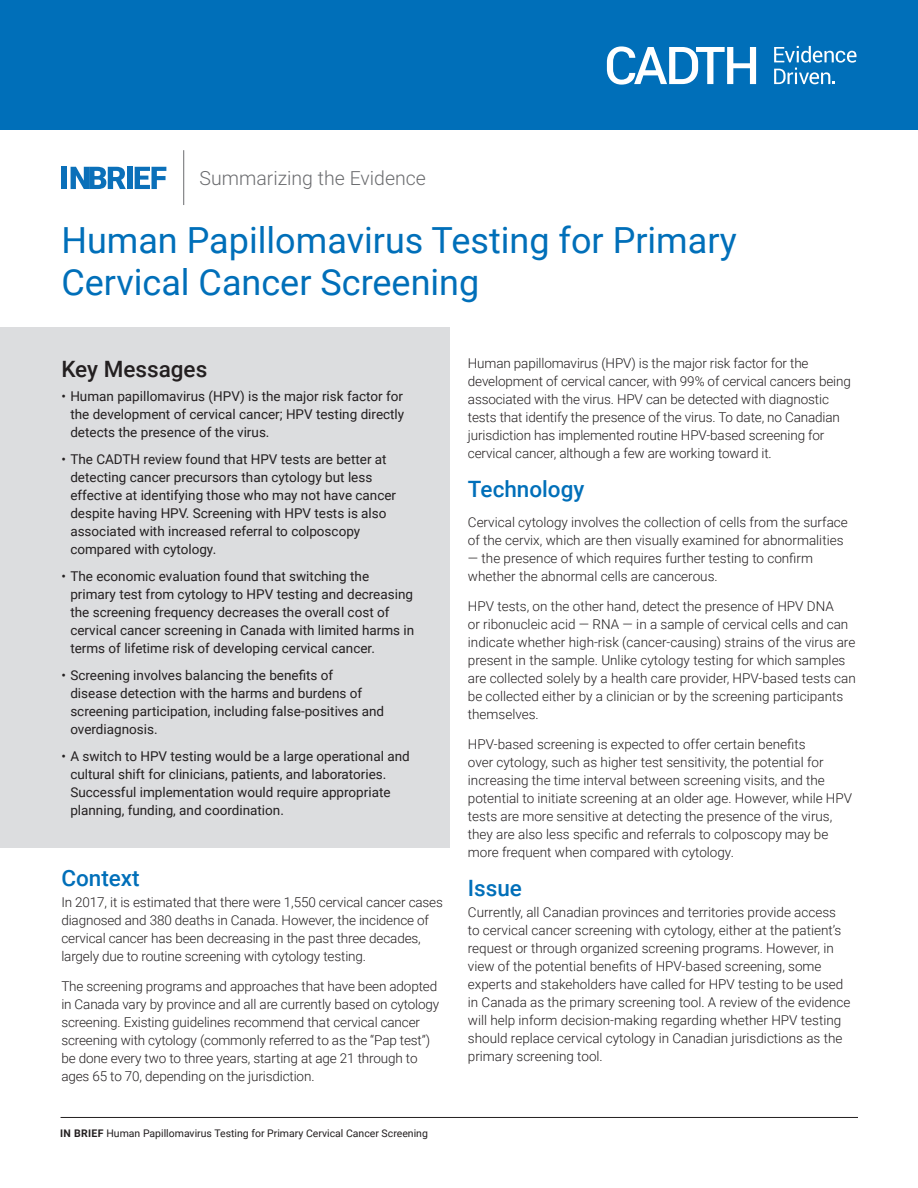
<style>
.page{position:relative;width:918px;height:1188px;background:#fff}
.page>*{position:absolute;margin:0;border:0;box-sizing:border-box;transform-origin:0 0}
.Doc_Title{font:36px/42px "Roboto";color:#006fb9}
.Heading{font:500 22.5px "Roboto";color:#006fb9}
.Key_Messages{font:500 22.5px "Roboto";color:#231f20}
.t1{font:300 19.5px "Roboto";color:#6c6d70}
.t2{font:300 13.5px/18px "Roboto";color:#231f20}
.t3{font:13.5px/18px "Roboto";color:#231f20}
.t4{font:10.5px "Roboto";color:#231f20}
.s1{font-weight:700}
</style>
<div class="page">
<hr style="left:61px;top:1117px;width:797px;height:1px;background:#231f20">
<div style="left:0;top:327px;width:450px;height:520px;background:#dcdddf"></div>
<div style="left:127px;top:167px;width:5px;height:22px;background:#0b70b9"></div>
<svg style="left:135px;top:167px;width:31px;height:22px"></svg>
<div style="left:61px;top:167px;width:6px;height:22px;background:#0b70b9"></div>
<svg style="left:71px;top:167px;width:55px;height:22px"></svg>
<hr style="left:183px;top:150px;width:1px;height:55px;background:#6c6d70">
<div style="left:0;top:0;width:918px;height:130px;background:#006fb9"></div>
<svg style="left:607px;top:46px;width:249px;height:39px"></svg>
<p class="t1" style="left:200px;top:164px;width:228px">Summarizing the Evidence</p>
<p class="Doc_Title" style="left:61px;top:217px;width:677px">Human Papillomavirus Testing for Primary<br>Cervical Cancer Screening</p>
<p class="Key_Messages" style="left:61px;top:353px;width:148px">Key Messages</p>
<p class="t3" style="left:70px;top:387px;width:335px;text-align:justify;text-indent:-9px">• Human papillomavirus (HPV) is the major risk factor for the development of cervical cancer; HPV testing directly detects the presence of the virus.</p>
<p class="t3" style="left:70px;top:450px;width:327px;text-indent:-9px">• The CADTH review found that HPV tests are better at detecting cancer precursors than cytology but less effective at identifying those who may not have cancer despite having HPV. Screening with HPV tests is also associated with increased referral to colposcopy compared with cytology.</p>
<p class="t3" style="left:70px;top:567px;width:345px;text-indent:-9px">• The economic evaluation found that switching the primary test from cytology to HPV testing and decreasing the screening frequency decreases the overall cost of cervical cancer screening in Canada with limited harms in terms of lifetime risk of developing cervical cancer.</p>
<p class="t3" style="left:70px;top:666px;width:315px;text-indent:-9px">• Screening involves balancing the benefits of<br>disease detection with the harms and burdens of screening participation, including false-positives and overdiagnosis.</p>
<p class="t3" style="left:70px;top:747px;width:341px;text-indent:-9px">• A switch to HPV testing would be a large operational and cultural shift for clinicians, patients, and laboratories.<br>Successful implementation would require appropriate planning, funding, and coordination.</p>
<p class="Heading" style="left:61px;top:862px;width:80px">Context</p>
<p class="t2" style="left:61px;top:892px;width:383px">In 2017, it is estimated that there were 1,550 cervical cancer cases diagnosed and 380 deaths in Canada. However, the incidence of cervical cancer has been decreasing in the past three decades, largely due to routine screening with cytology testing.</p>
<p class="t2" style="left:61px;top:976px;width:380px">The screening programs and approaches that have been adopted in Canada vary by province and all are currently based on cytology screening. Existing guidelines recommend that cervical cancer screening with cytology (commonly referred to as the “Pap test”) be done every two to three years, starting at age 21 through to ages 65 to 70, depending on the jurisdiction.</p>
<p class="t4" style="left:60px;top:1126px;width:369px"><span class="s1">IN BRIEF</span> Human Papillomavirus Testing for Primary Cervical Cancer Screening</p>
<p class="t2" style="left:468px;top:354px;width:384px">Human papillomavirus (HPV) is the major risk factor for the development of cervical cancer, with 99% of cervical cancers being associated with the virus. HPV can be detected with diagnostic tests that identify the presence of the virus. To date, no Canadian jurisdiction has implemented routine HPV-based screening for cervical cancer, although a few are working toward it.</p>
<p class="Heading" style="left:468px;top:473px;width:118px">Technology</p>
<p class="t2" style="left:468px;top:513px;width:381px">Cervical cytology involves the collection of cells from the surface of the cervix, which are then visually examined for abnormalities</p>
<p class="t2" style="left:468px;top:549px;width:347px">— the presence of which requires further testing to confirm whether the abnormal cells are cancerous.</p>
<p class="t2" style="left:468px;top:597px;width:390px">HPV tests, on the other hand, detect the presence of HPV DNA<br>or ribonucleic acid — RNA — in a sample of cervical cells and can indicate whether high-risk (cancer-causing) strains of the virus are present in the sample. Unlike cytology testing for which samples are collected solely by a health care provider, HPV-based tests can be collected either by a clinician or by the screening participants themselves.</p>
<p class="t2" style="left:468px;top:735px;width:386px">HPV-based screening is expected to offer certain benefits<br>over cytology, such as higher test sensitivity, the potential for increasing the time interval between screening visits, and the potential to initiate screening at an older age. However, while HPV tests are more sensitive at detecting the presence of the virus, they are also less specific and referrals to colposcopy may be more frequent when compared with cytology.</p>
<p class="Heading" style="left:468px;top:872px;width:56px">Issue</p>
<p class="t2" style="left:468px;top:903px;width:384px">Currently, all Canadian provinces and territories provide access to cervical cancer screening with cytology, either at the patient’s request or through organized screening programs. However, in view of the potential benefits of HPV-based screening, some experts and stakeholders have called for HPV testing to be used in Canada as the primary screening tool. A review of the evidence will help inform decision-making regarding whether HPV testing should replace cervical cytology in Canadian jurisdictions as the primary screening tool.</p>
</div>
